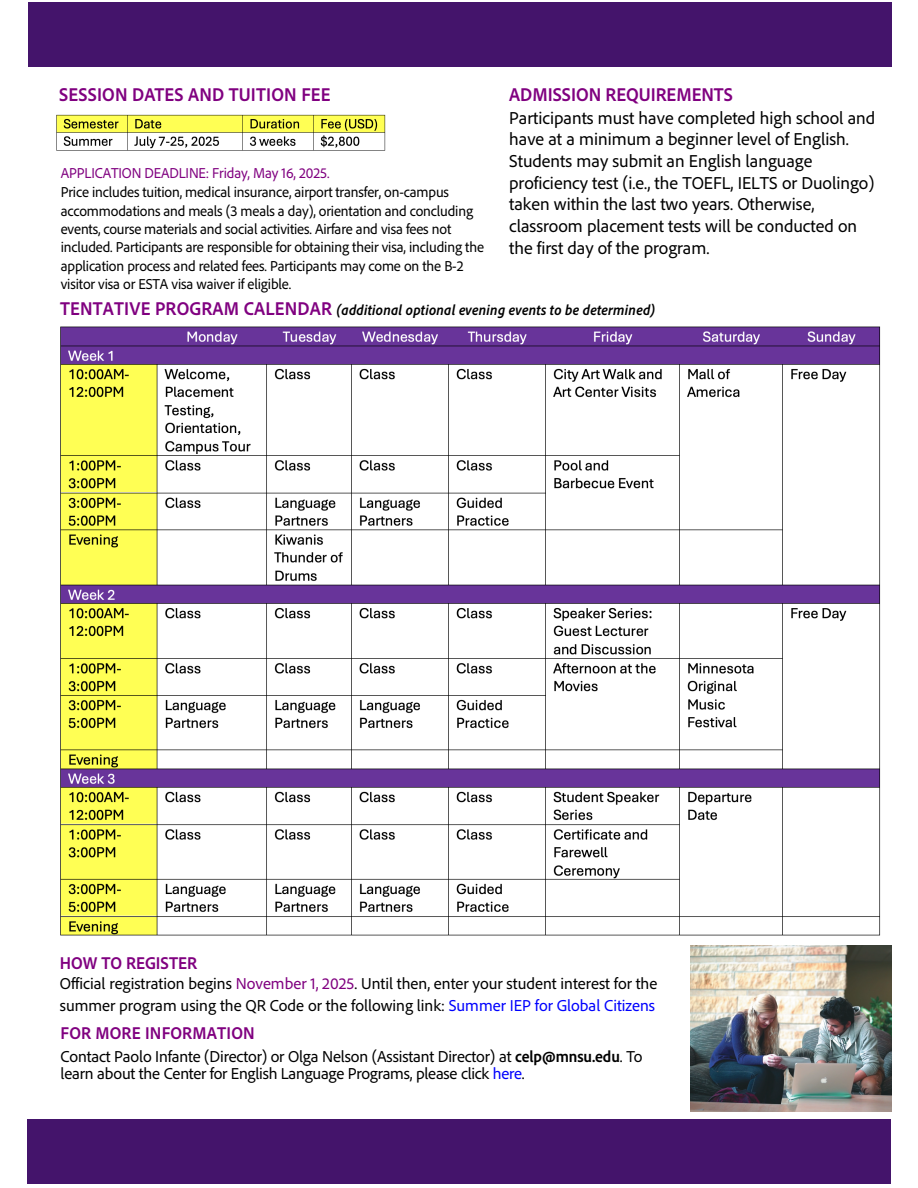
<style>
.page{position:relative;width:918px;height:1188px;background:#fff}
.page>*{position:absolute;margin:0;border:0;box-sizing:border-box;transform-origin:0 0}
.t1{font:700 semi-condensed 19.5px "Adobe Clean";color:#800080}
.t2{font:18px/21.6px "Adobe Clean";color:#000}
.t3{font:700 semi-condensed 18px "Adobe Clean";letter-spacing:.01em;color:#800080}
.t4{font:16.5px/21px "Adobe Clean";color:#000}
.t5{font:15px/18.5px "Adobe Clean";letter-spacing:-.01em;color:#000}
.t6{font:italic 700 semi-condensed 15px "Adobe Clean";letter-spacing:.01em;color:#000}
.t7{font:15px "Adobe Clean";letter-spacing:-.01em;color:#800080}
.s1{font-style:normal;font-size:19.5px;color:#800080}
.s2{color:#800080}
.s3{color:#0001fe}
.s4{font-weight:700;font-stretch:semi-condensed}
</style>
<div class="page">
<div style="left:28px;top:2px;width:864px;height:65px;background:#44146b"></div>
<div style="left:27px;top:1119px;width:864px;height:65px;background:#44146b"></div>
<img style="left:60px;top:326px;width:821px;height:610px">
<img style="left:691px;top:945px;width:200px;height:167px">
<img style="left:56px;top:114px;width:330px;height:37px">
<h1 class="t1" style="left:59px;top:82px;width:273px">SESSION DATES AND TUITION FEE</h1>
<p class="t7" style="left:61px;top:164px;width:270px">APPLICATION DEADLINE: Friday, May 16, 2025.</p>
<p class="t5" style="left:61px;top:183px;width:425px">Price includes tuition, medical insurance, airport transfer, on-campus accommodations and meals (3 meals a day), orientation and concluding events, course materials and social activities. Airfare and visa fees not included. Participants are responsible for obtaining their visa, including the application process and related fees. Participants may come on the B-2 visitor visa or ESTA visa waiver if eligible.</p>
<h1 class="t1" style="left:509px;top:83px;width:225px">ADMISSION REQUIREMENTS</h1>
<p class="t2" style="left:509px;top:106px;width:368px">Participants must have completed high school and have at a minimum a beginner level of English.<br>Students may submit an English language proficiency test (i.e., the TOEFL, IELTS or Duolingo) taken within the last two years. Otherwise, classroom placement tests will be conducted on the first day of the program.</p>
<p class="t6" style="left:60px;top:301px;width:597px"><span class="s1">TENTATIVE PROGRAM CALENDAR</span> (additional optional evening events to be determined)</p>
<p class="t3" style="left:60px;top:952px;width:139px">HOW TO REGISTER</p>
<p class="t4" style="left:60px;top:973px;width:599px">Official registration begins <span class="s2">November 1, 2025</span>. Until then, enter your student interest for the summer program using the QR Code or the following link: <span class="s3">Summer IEP for Global Citizens</span></p>
<p class="t3" style="left:61px;top:1022px;width:196px">FOR MORE INFORMATION</p>
<p class="t4" style="left:61px;top:1048px;width:583px;line-height:16.5px">Contact Paolo Infante (Director) or Olga Nelson (Assistant Director) at <span class="s4">celp@mnsu.edu</span>. To learn about the Center for English Language Programs, please click <span class="s3">here</span>.</p>
</div>
